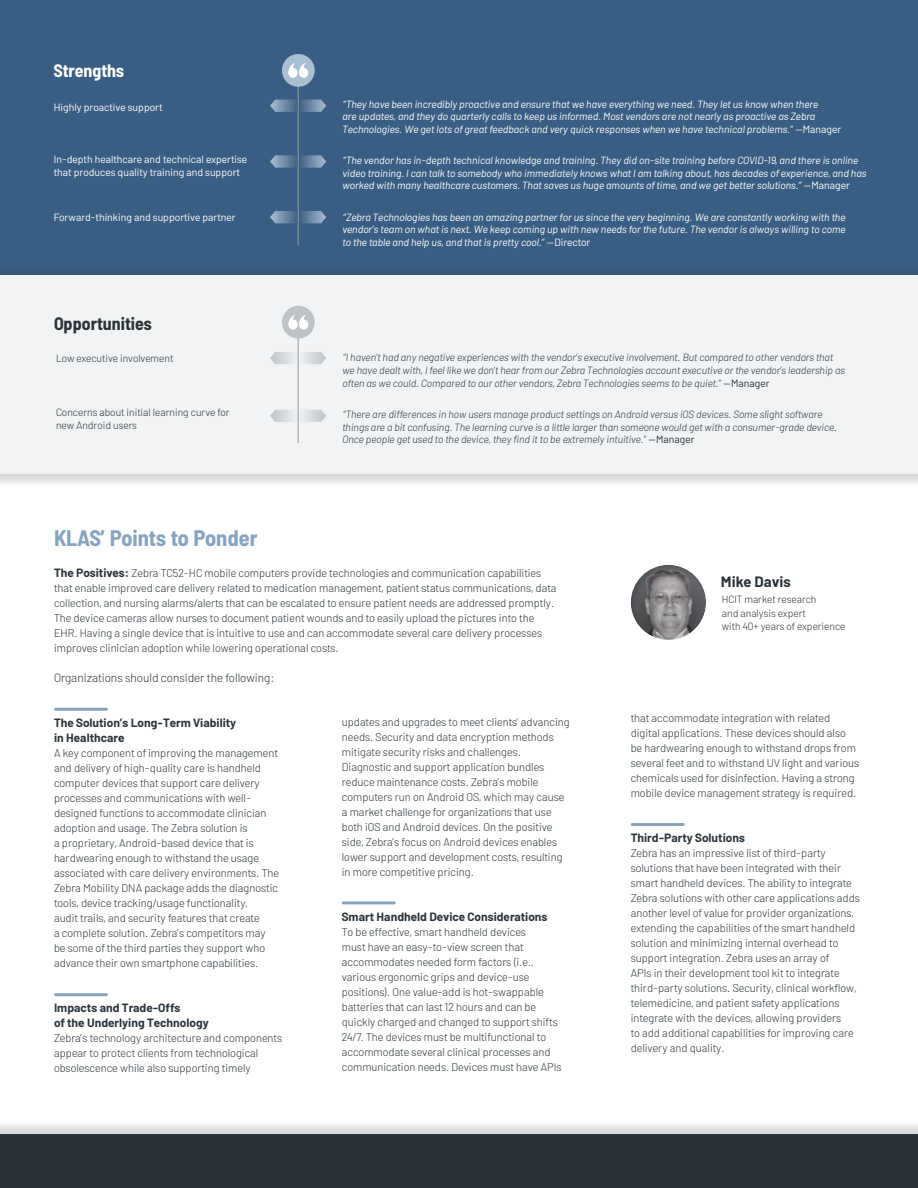
<style>
.page{position:relative;width:918px;height:1188px;background:#fff}
.page>*{position:absolute;margin:0;border:0;box-sizing:border-box;transform-origin:0 0}
.t1{font:700 semi-condensed 22.5px "Barlow";color:#86a3c0}
.t2{font:700 semi-condensed 18px "Barlow";color:#2b333a}
.t3{font:700 semi-condensed 18px "Barlow";color:#fff}
.t4{font:700 15px "Barlow";color:#2b333a}
.t5{font:700 12px/15px "Barlow";color:#2b333a}
.t6{font:300 12px "Barlow";color:#2b333a}
.t7{font:300 11.25px/15px "Barlow";color:#2b333a}
.t8{font:italic 10.5px/12.6px "Barlow";color:#fff}
.t9{font:italic 300 10.5px/12.6px "Barlow";color:#2b333a}
.t10{font:10.5px/12.6px "Barlow";color:#fff}
.t11{font:300 10.5px/13.5px "Barlow";color:#2b333a}
.s1{font-style:normal}
.s2{font-weight:400;font-style:normal}
.s3{font-weight:700;font-size:12px}
</style>
<div class="page">
<div style="left:0;top:0;width:918px;height:335px;background:#3a5e83"></div>
<div style="left:0;top:307px;width:918px;height:182px;background:#2b333a;opacity:.2"></div>
<div style="left:0;top:261px;width:918px;height:214px;background:#2b333a;opacity:.2"></div>
<div style="left:0;top:276px;width:918px;height:198px;background:#f2f3f4"></div>
<div style="left:0;top:1119px;width:918px;height:69px;background:#2b333a;opacity:.2"></div>
<div style="left:0;top:1134px;width:918px;height:54px;background:#2b333a"></div>
<hr style="left:298px;top:70px;width:1px;height:176px;background:#989898">
<hr style="left:298px;top:321px;width:1px;height:122px;background:#989898">
<div style="left:282px;top:54px;width:33px;height:33px;background:#abbfd3;border-radius:50%"></div>
<div style="left:282px;top:306px;width:33px;height:33px;background:#bdc3c7;border-radius:50%"></div>
<svg style="left:288px;top:63px;width:20px;height:15px"></svg>
<svg style="left:288px;top:315px;width:20px;height:15px"></svg>
<svg style="left:270px;top:100px;width:56px;height:12px"></svg>
<svg style="left:270px;top:155px;width:56px;height:13px"></svg>
<svg style="left:270px;top:211px;width:56px;height:12px"></svg>
<svg style="left:270px;top:352px;width:56px;height:12px"></svg>
<svg style="left:270px;top:410px;width:56px;height:12px"></svg>
<hr style="left:56px;top:708px;width:50px;height:3px;background:#86a3c0">
<hr style="left:56px;top:993px;width:50px;height:3px;background:#86a3c0">
<hr style="left:343px;top:901px;width:51px;height:3px;background:#86a3c0">
<hr style="left:632px;top:823px;width:51px;height:3px;background:#86a3c0">
<div style="left:618px;top:554px;width:101px;height:87px;background:#323232;opacity:.3"></div>
<h2 class="t3" style="left:54px;top:57px;width:72px">Strengths</h2>
<p class="t10" style="left:54px;top:100px;width:110px">Highly proactive support</p>
<p class="t10" style="left:54px;top:153px;width:195px">In-depth healthcare and technical expertise that produces quality training and support</p>
<p class="t10" style="left:54px;top:210px;width:183px">Forward-thinking and supportive partner</p>
<h2 class="t2" style="left:54px;top:310px;width:99px">Opportunities</h2>
<p class="t11" style="left:56px;top:351px;width:119px">Low executive involvement</p>
<p class="t11" style="left:56px;top:406px;width:175px;line-height:12.6px">Concerns about initial learning curve for new Android users</p>
<h1 class="t1" style="left:54px;top:521px;width:205px">KLAS’ Points to Ponder</h1>
<p class="t8" style="left:342px;top:97px;width:500px">“They have been incredibly proactive and ensure that we have everything we need. They let us know when there<br>are updates, and they do quarterly calls to keep us informed. Most vendors are not nearly as proactive as Zebra<br>Technologies. We get lots of great feedback and very quick responses when we have technical problems.” <span class="s1">—Manager</span></p>
<p class="t8" style="left:342px;top:153px;width:526px">“The vendor has in-depth technical knowledge and training. They did on-site training before COVID-19, and there is online video training. I can talk to somebody who immediately knows what I am talking about, has decades of experience, and has worked with many healthcare customers. That saves us huge amounts of time, and we get better solutions.” <span class="s1">—Manager</span></p>
<p class="t8" style="left:342px;top:210px;width:505px;text-align:justify">“Zebra Technologies has been an amazing partner for us since the very beginning. We are constantly working with the vendor’s team on what is next. We keep coming up with new needs for the future. The vendor is always willing to come to the table and help us, and that is pretty cool.” <span class="s1">—Director</span></p>
<p class="t9" style="left:342px;top:351px;width:504px">“I haven’t had any negative experiences with the vendor’s executive involvement. But compared to other vendors that we have dealt with, I feel like we don’t hear from our Zebra Technologies account executive or the vendor’s leadership as often as we could. Compared to our other vendors, Zebra Technologies seems to be quiet.” <span class="s2">—Manager</span></p>
<p class="t9" style="left:342px;top:407px;width:496px">“There are differences in how users manage product settings on Android versus iOS devices. Some slight software things are a bit confusing. The learning curve is a little larger than someone would get with a consumer-grade device.<br>Once people get used to the device, they find it to be extremely intuitive.” <span class="s2">—Manager</span></p>
<p class="t7" style="left:54px;top:564px;width:504px"><span class="s3">The Positives:</span> Zebra TC52-HC mobile computers provide technologies and communication capabilities that enable improved care delivery related to medication management, patient status communications, data collection, and nursing alarms/alerts that can be escalated to ensure patient needs are addressed promptly.<br>The device cameras allow nurses to document patient wounds and to easily upload the pictures into the EHR. Having a single device that is intuitive to use and can accommodate several care delivery processes improves clinician adoption while lowering operational costs.</p>
<p class="t6" style="left:54px;top:669px;width:222px">Organizations should consider the following:</p>
<p class="t5" style="left:54px;top:714px;width:184px">The Solution’s Long-Term Viability in Healthcare</p>
<p class="t7" style="left:54px;top:744px;width:227px">A key component of improving the management and delivery of high-quality care is handheld computer devices that support care delivery processes and communications with well&shy;designed functions to accommodate clinician adoption and usage. The Zebra solution is<br>a proprietary, Android-based device that is hardwearing enough to withstand the usage associated with care delivery environments. The Zebra Mobility DNA package adds the diagnostic tools, device tracking/usage functionality,<br>audit trails, and security features that create<br>a complete solution. Zebra’s competitors may be some of the third parties they support who advance their own smartphone capabilities.</p>
<p class="t5" style="left:54px;top:999px;width:156px">Impacts and Trade-Offs<br>of the Underlying Technology</p>
<p class="t7" style="left:54px;top:1029px;width:230px">Zebra’s technology architecture and components appear to protect clients from technological obsolescence while also supporting timely</p>
<p class="t7" style="left:342px;top:714px;width:229px">updates and upgrades to meet clients’ advancing needs. Security and data encryption methods mitigate security risks and challenges.<br>Diagnostic and support application bundles reduce maintenance costs. Zebra’s mobile computers run on Android OS, which may cause a market challenge for organizations that use both iOS and Android devices. On the positive side, Zebra’s focus on Android devices enables lower support and development costs, resulting in more competitive pricing.</p>
<p class="t5" style="left:342px;top:908px;width:207px">Smart Handheld Device Considerations</p>
<p class="t7" style="left:342px;top:924px;width:221px">To be effective, smart handheld devices<br>must have an easy-to-view screen that accommodates needed form factors (i.e., various ergonomic grips and device-use positions). One value-add is hot-swappable batteries that can last 12 hours and can be quickly charged and changed to support shifts 24/7. The devices must be multifunctional to accommodate several clinical processes and communication needs. Devices must have APIs</p>
<h3 class="t4" style="left:721px;top:570px;width:71px">Mike Davis</h3>
<p class="t11" style="left:722px;top:592px;width:125px">HCIT market research<br>and analysis expert<br>with 40+ years of experience</p>
<p class="t7" style="left:631px;top:710px;width:230px">that accommodate integration with related digital applications. These devices should also be hardwearing enough to withstand drops from several feet and to withstand UV light and various chemicals used for disinfection. Having a strong mobile device management strategy is required.</p>
<p class="t5" style="left:631px;top:830px;width:116px">Third-Party Solutions</p>
<p class="t7" style="left:631px;top:845px;width:231px">Zebra has an impressive list of third-party solutions that have been integrated with their smart handheld devices. The ability to integrate Zebra solutions with other care applications adds another level of value for provider organizations, extending the capabilities of the smart handheld solution and minimizing internal overhead to support integration. Zebra uses an array of<br>APIs in their development tool kit to integrate third-party solutions. Security, clinical workflow, telemedicine, and patient safety applications integrate with the devices, allowing providers<br>to add additional capabilities for improving care delivery and quality.</p>
</div>
